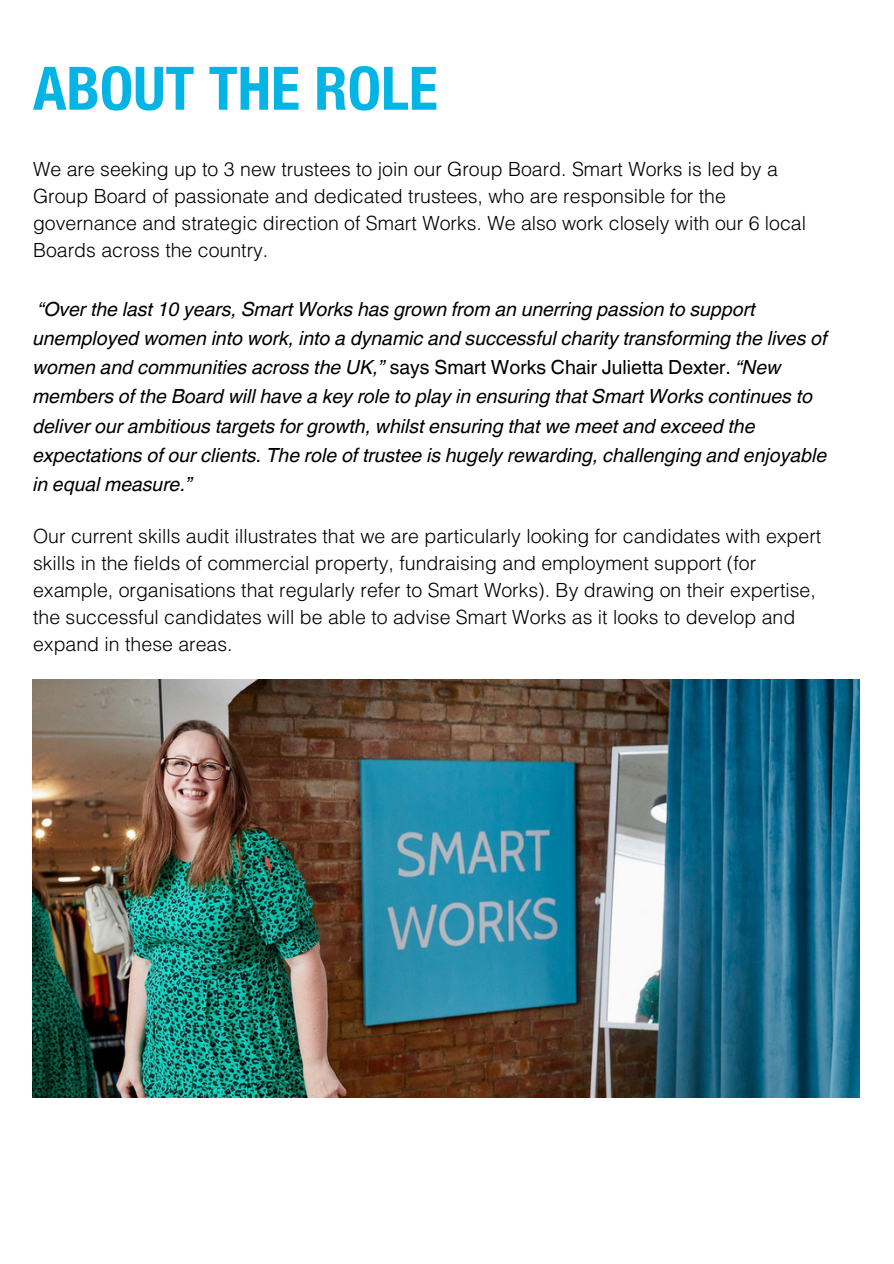
<style>
.page{position:relative;width:894px;height:1264px;background:#fff}
.page>*{position:absolute;margin:0;border:0;box-sizing:border-box;transform-origin:0 0}
.t1{font:700 condensed 60px "Helvetica Neue Condensed";color:#04b4e4}
.t2{font:300 19.5px/27px "Helvetica LT Pro";color:#000}
.t3{font:italic 19.5px/29.2px "Helvetica World";color:#000}
.s1{font-style:normal}
</style>
<div class="page">
<img style="left:32px;top:679px;width:827px;height:418px">
<p class="t1" style="left:33px;top:52px;width:406px">ABOUT THE ROLE</p>
<p class="t2" style="left:33px;top:158px;width:774px">We are seeking up to 3 new trustees to join our Group Board. Smart Works is led by a Group Board of passionate and dedicated trustees, who are responsible for the governance and strategic direction of Smart Works. We also work closely with our 6 local Boards across the country.</p>
<p class="t3" style="left:33px;top:292px;width:795px">“Over the last 10 years, Smart Works has grown from an unerring passion to support unemployed women into work, into a dynamic and successful charity transforming the lives of women and communities across the UK,” <span class="s1">says Smart Works Chair Julietta Dexter.</span> “New members of the Board will have a key role to play in ensuring that Smart Works continues to deliver our ambitious targets for growth, whilst ensuring that we meet and exceed the expectations of our clients. The role of trustee is hugely rewarding, challenging and enjoyable in equal measure.”</p>
<p class="t2" style="left:33px;top:525px;width:789px">Our current skills audit illustrates that we are particularly looking for candidates with expert skills in the fields of commercial property, fundraising and employment support (for example, organisations that regularly refer to Smart Works). By drawing on their expertise, the successful candidates will be able to advise Smart Works as it looks to develop and expand in these areas.</p>
</div>
